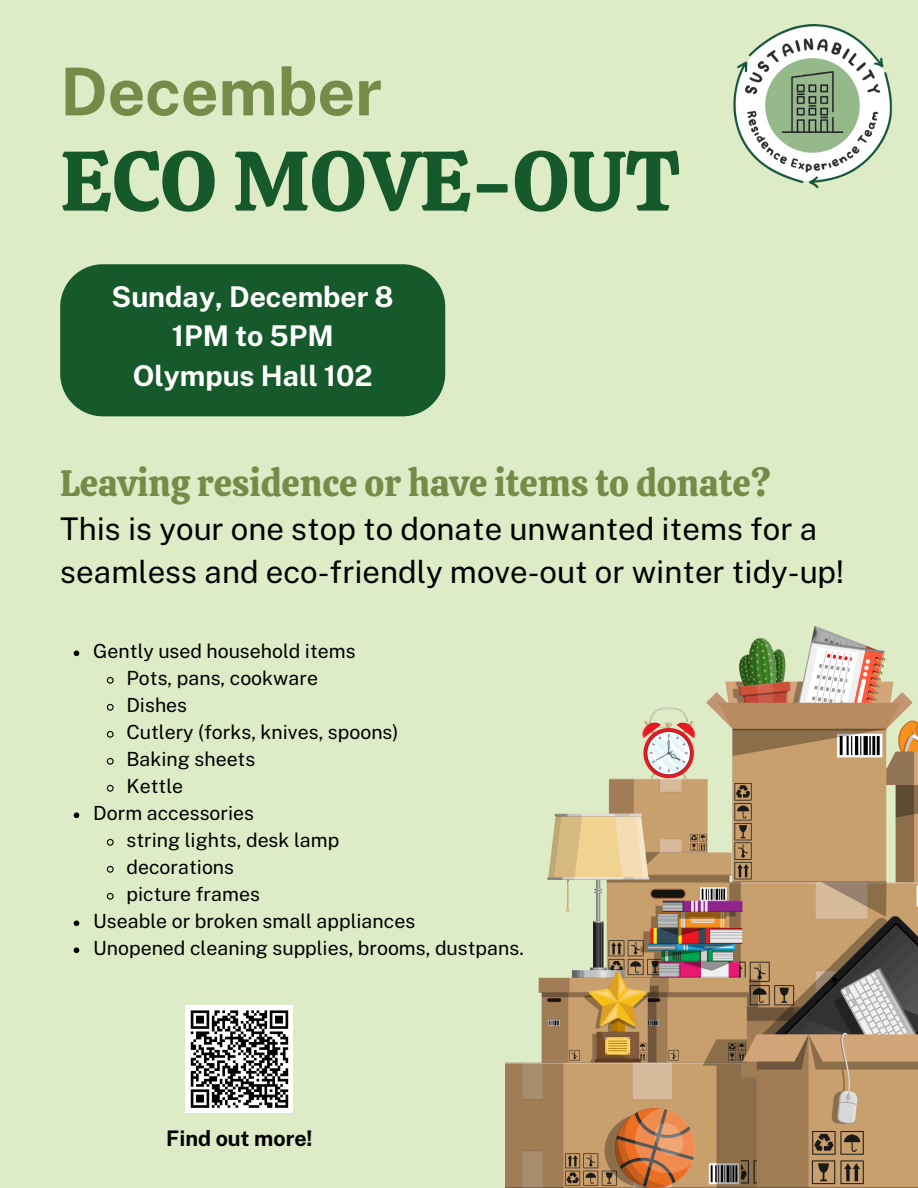
<style>
.page{position:relative;width:918px;height:1188px;background:#ddebc6}
.page>*{position:absolute;margin:0;border:0;box-sizing:border-box;transform-origin:0 0}
.t1{font:84.45px "Calistoga";color:#165a2b}
.t2{font:700 66px "Public Sans";color:#738d49}
.t3{font:36.6px "Calistoga";color:#738d49}
.t4{font:31.2px/42.8px "Public Sans";color:#000}
.t5{font:700 28.65px/39.3px "Public Sans";color:#fff;text-align:center}
.t6{font:700 21.45px "Public Sans";color:#000}
.t7{font:19.5px "Public Sans";color:#000}
</style>
<div class="page">
<img style="left:505px;top:626px;width:413px;height:561px">
<div style="left:186px;top:1005px;width:107px;height:108px;background:#fff"></div>
<svg style="left:190px;top:1010px;width:99px;height:98px"></svg>
<div style="left:60px;top:264px;width:385px;height:152px;background:#165a2b"></div>
<img style="left:733px;top:24px;width:159px;height:165px">
<svg style="left:74px;top:650px;width:5px;height:6px"></svg>
<svg style="left:106px;top:676px;width:8px;height:8px"></svg>
<svg style="left:106px;top:703px;width:8px;height:8px"></svg>
<svg style="left:106px;top:730px;width:8px;height:8px"></svg>
<svg style="left:106px;top:757px;width:8px;height:8px"></svg>
<svg style="left:106px;top:784px;width:8px;height:8px"></svg>
<svg style="left:74px;top:812px;width:5px;height:6px"></svg>
<svg style="left:106px;top:838px;width:8px;height:8px"></svg>
<svg style="left:106px;top:865px;width:8px;height:8px"></svg>
<svg style="left:106px;top:892px;width:8px;height:8px"></svg>
<svg style="left:74px;top:920px;width:5px;height:6px"></svg>
<svg style="left:74px;top:947px;width:5px;height:6px"></svg>
<p class="t2" style="left:60px;top:53px;width:323px">December</p>
<p class="t1" style="left:60px;top:126px;width:621px">ECO MOVE-OUT</p>
<h4 class="t5" style="left:112px;top:277px;width:284px">Sunday, December 8<br>1PM to 5PM<br>Olympus Hall 102</h4>
<h3 class="t3" style="left:60px;top:459px;width:712px">Leaving residence or have items to donate?</h3>
<h3 class="t4" style="left:60px;top:507px;width:785px">This is your one stop to donate unwanted items for a seamless and eco-friendly move-out or winter tidy-up!</h3>
<p class="t7" style="left:93px;top:640px;width:264px">Gently used household items</p>
<p class="t7" style="left:126px;top:667px;width:193px">Pots, pans, cookware</p>
<p class="t7" style="left:126px;top:694px;width:62px">Dishes</p>
<p class="t7" style="left:126px;top:721px;width:274px">Cutlery (forks, knives, spoons)</p>
<p class="t7" style="left:126px;top:748px;width:131px">Baking sheets</p>
<p class="t7" style="left:126px;top:775px;width:58px">Kettle</p>
<p class="t7" style="left:93px;top:802px;width:162px">Dorm accessories</p>
<p class="t7" style="left:126px;top:829px;width:214px">string lights, desk lamp</p>
<p class="t7" style="left:126px;top:856px;width:109px">decorations</p>
<p class="t7" style="left:126px;top:883px;width:135px">picture frames</p>
<p class="t7" style="left:93px;top:910px;width:324px">Useable or broken small appliances</p>
<p class="t7" style="left:93px;top:937px;width:432px">Unopened cleaning supplies, brooms, dustpans.</p>
<p class="t6" style="left:166px;top:1125px;width:148px">Find out more!</p>
</div>
